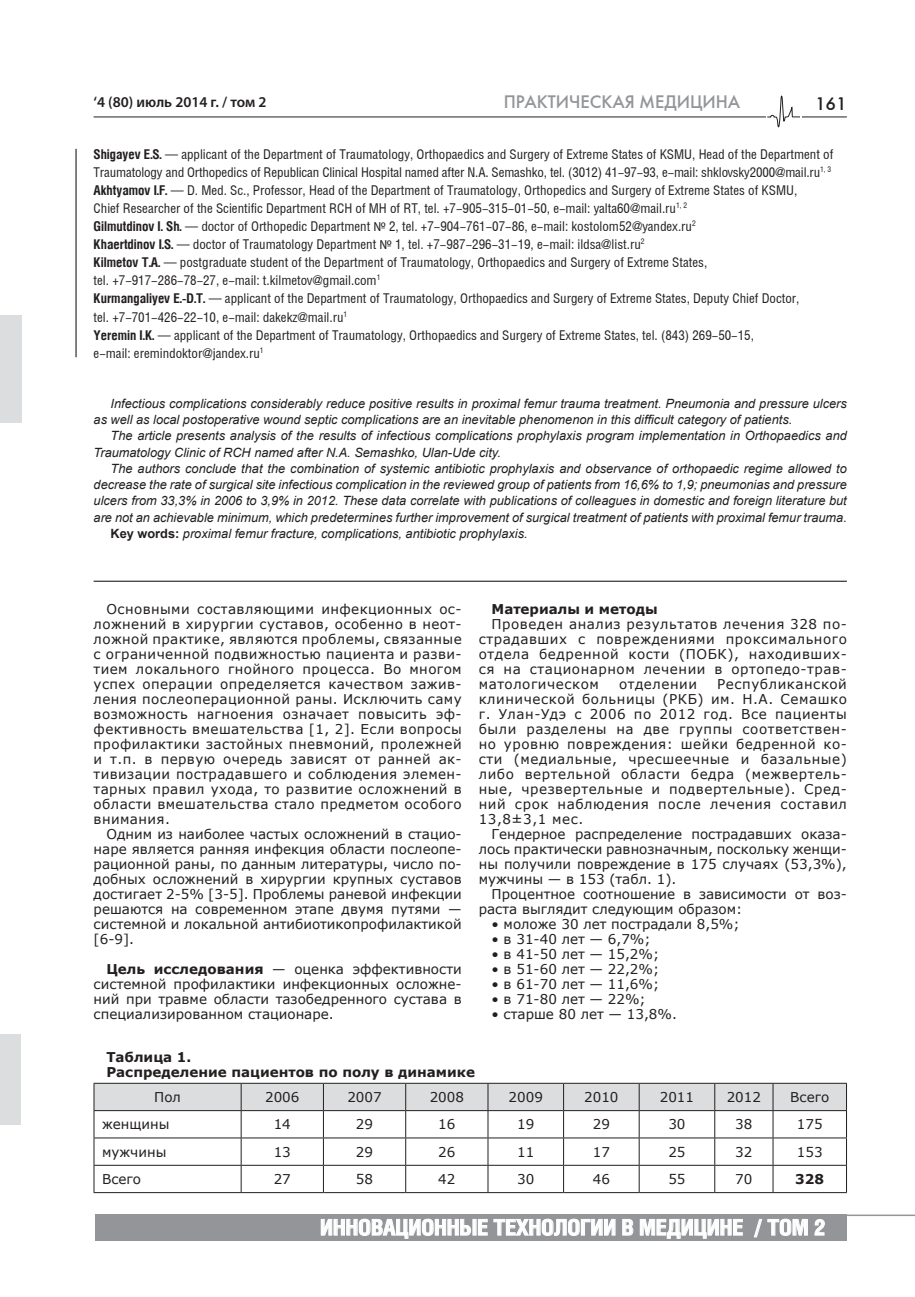
<style>
.page{position:relative;width:915px;height:1297px;background:#fff}
.page>*{position:absolute;margin:0;border:0;box-sizing:border-box;transform-origin:0 0}
.t1{font:700 21.75px "Helios Cond";color:#fff;scale:1.05 1}
.t2{font:18px "Futuris C";color:#939598}
.t3{font:18px "Futuris C";color:#231f20}
.t4{font:600 15px "Myriad Pro";color:#231f20}
.t5{font:13.5px/15px "Verdana";color:#231f20;text-align:justify}
.t6{font:13.5px/18px "Helios Cond";color:#231f20}
.t7{font:700 13.5px/15px "Verdana";color:#231f20}
.t8{font:13.5px "Verdana";letter-spacing:.04em;color:#231f20}
.t9{font:italic 12.75px/16.2px "Arial";color:#231f20}
.s1{font-weight:700}
.s2{font-family:"Myriad Pro"}
.s3{font-weight:700;font-style:normal}
</style>
<div class="page">
<hr style="left:94px;top:117px;width:752px;height:1px;background:#231f20">
<div style="left:95px;top:1215px;width:751px;height:26px;background:#939598"></div>
<svg style="left:321px;top:1219px;width:166px;height:19px"></svg>
<svg style="left:493px;top:1219px;width:122px;height:17px"></svg>
<svg style="left:622px;top:1219px;width:11px;height:16px"></svg>
<svg style="left:639px;top:1219px;width:103px;height:19px"></svg>
<svg style="left:754px;top:1219px;width:7px;height:18px"></svg>
<svg style="left:767px;top:1218px;width:40px;height:18px"></svg>
<svg style="left:814px;top:1219px;width:10px;height:16px"></svg>
<hr style="left:645px;top:1214px;width:269px;height:2px;background:#939598">
<div style="left:765px;top:95px;width:35px;height:33px;background:#fff"></div>
<svg style="left:767px;top:95px;width:33px;height:32px"></svg>
<div style="left:0;top:315px;width:22px;height:108px;background:#dcdddf"></div>
<div style="left:0;top:1035px;width:21px;height:90px;background:#dcdddf"></div>
<hr style="left:94px;top:581px;width:752px;height:1px;background:#231f20">
<hr style="left:75px;top:149px;width:2px;height:208px;background:#231f20">
<svg style="left:94px;top:1083px;width:752px;height:109px"></svg>
<hr style="left:94px;top:1192px;width:147px;height:1px;background:#231f20">
<hr style="left:241px;top:1192px;width:82px;height:1px;background:#231f20">
<hr style="left:323px;top:1192px;width:82px;height:1px;background:#231f20">
<hr style="left:405px;top:1192px;width:83px;height:1px;background:#231f20">
<hr style="left:488px;top:1192px;width:75px;height:1px;background:#231f20">
<hr style="left:563px;top:1192px;width:76px;height:1px;background:#231f20">
<hr style="left:639px;top:1192px;width:75px;height:1px;background:#231f20">
<hr style="left:714px;top:1192px;width:58px;height:1px;background:#231f20">
<hr style="left:772px;top:1192px;width:74px;height:1px;background:#231f20">
<h2 class="t2" style="left:503px;top:91px;width:238px">ПРАКТИЧЕСКАЯ МЕДИЦИНА</h2>
<h2 class="t3" style="left:814px;top:93px;width:33px">161</h2>
<p class="t6" style="left:94px;top:145px;width:741px"><span class="s1">Shigayev E.S.</span> — applicant of the Department of Traumatology, Orthopaedics and Surgery of Extreme States of KSMU, Head of the Department of Traumatology and Orthopedics of Republican Clinical Hospital named after N.A. Semashko, tel. (3012) 41-97-93, e-mail: shklovsky2000@mail.ru<sup>1,</sup> <sup>3<br></sup><span class="s1">Akhtyamov I.F.</span> — D. Med. Sc., Professor, Head of the Department of Traumatology, Orthopedics and Surgery of Extreme States of KSMU,<br>Chief Researcher of the Scientific Department RCH of MH of RT, tel. +7-905-315-01-50, e-mail: yalta60@mail.ru<sup>1,</sup> <sup>2<br></sup><span class="s1">Gilmutdinov I. Sh.</span> — doctor of Orthopedic Department <span class="s2">№</span> 2, tel. +7-904-761-07-86, e-mail: kostolom52@yandex.ru<sup>2<br></sup><span class="s1">Khaertdinov I.S.</span> — doctor of Traumatology Department <span class="s2">№</span> 1, tel. +7-987-296-31-19, e-mail: ildsa@list.ru<sup>2<br></sup><span class="s1">Kilmetov T.A.</span> — postgraduate student of the Department of Traumatology, Orthopaedics and Surgery of Extreme States,<br>tel. +7-917-286-78-27, e-mail: t.kilmetov@gmail.com<sup>1<br></sup><span class="s1">Kurmangaliyev E.-D.T.</span> — applicant of the Department of Traumatology, Orthopaedics and Surgery of Extreme States, Deputy Chief Doctor,<br>tel. +7-701-426-22-10, e-mail: dakekz@mail.ru<sup>1<br></sup><span class="s1">Yeremin I.K.</span> — applicant of the Department of Traumatology, Orthopaedics and Surgery of Extreme States, tel. (843) 269-50-15,<br>e-mail: eremindoktor@jandex.ru<sup>1</sup></p>
<p class="t9" style="left:94px;top:396px;width:754px;text-indent:17px">Infectious complications considerably reduce positive results in proximal femur trauma treatment. Pneumonia and pressure ulcers as well as local postoperative wound septic complications are an inevitable phenomenon in this difficult category of patients.</p>
<p class="t9" style="left:94px;top:428px;width:754px;text-indent:17px">The article presents analysis of the results of infectious complications prophylaxis program implementation in Orthopaedics and<br>Traumatology Clinic of RCH named after N.A. Semashko, Ulan-Ude city.</p>
<p class="t9" style="left:111px;top:460px;width:737px">The authors conclude that the combination of systemic antibiotic prophylaxis and observance of orthopaedic regime allowed to</p>
<p class="t9" style="left:94px;top:477px;width:754px">decrease the rate of surgical site infectious complication in the reviewed group of patients from 16,6% to 1,9; pneumonias and pressure</p>
<p class="t9" style="left:94px;top:493px;width:754px">ulcers from 33,3% in 2006 to 3,9% in 2012. These data correlate with publications of colleagues in domestic and foreign literature but</p>
<p class="t9" style="left:94px;top:509px;width:754px">are not an achievable minimum, which predetermines further improvement of surgical treatment of patients with proximal femur trauma.</p>
<p class="t9" style="left:111px;top:525px;width:418px"><span class="s3">Key words:</span> proximal femur fracture, complications, antibiotic prophylaxis.</p>
<p class="t4" style="left:94px;top:92px;width:174px">‘4 (80) июль 2014 г. / том 2</p>
<p class="t5" style="left:94px;top:602px;width:369px;text-indent:13px">Основными составляющими инфекционных ос&shy;ложнений в хирургии суставов, особенно в неот&shy;ложной практике, являются проблемы, связанные с ограниченной подвижностью пациента и разви&shy;тием локального гнойного процесса. Во многом успех операции определяется качеством зажив&shy;ления послеоперационной раны. Исключить саму возможность нагноения означает повысить эф&shy;фективность вмешательства [1, 2]. Если вопросы профилактики застойных пневмоний, пролежней и т.п. в первую очередь зависят от ранней ак&shy;тивизации пострадавшего и соблюдения элемен&shy;тарных правил ухода, то развитие осложнений в области вмешательства стало предметом особого внимания.</p>
<p class="t5" style="left:94px;top:827px;width:369px;text-indent:13px">Одним из наиболее частых осложнений в стацио&shy;наре является ранняя инфекция области послеопе&shy;рационной раны, по данным литературы, число по&shy;добных осложнений в хирургии крупных суставов достигает 2-5% [3-5]. Проблемы раневой инфекции решаются на современном этапе двумя путями — системной и локальной антибиотикопрофилактикой [6-9].</p>
<p class="t5" style="left:94px;top:962px;width:369px;text-indent:13px"><span class="s1">Цель исследования</span> — оценка эффективности системной профилактики инфекционных осложне&shy;ний при травме области тазобедренного сустава в специализированном стационаре.</p>
<p class="t7" style="left:491px;top:602px;width:167px">Материалы и методы</p>
<p class="t5" style="left:478px;top:617px;width:369px;text-indent:13px">Проведен анализ результатов лечения 328 по&shy;страдавших с повреждениями проксимального отдела бедренной кости (ПОБК), находивших&shy;ся на стационарном лечении в ортопедо-трав&shy;матологическом</p>
<p class="t5" style="left:478px;top:677px;width:369px;text-indent:238px">Республиканской клинической больницы (РКБ) им. Н.А. Семашко г. Улан-Удэ с 2006 по 2012 год. Все пациенты были разделены на две группы соответствен&shy;но уровню повреждения: шейки бедренной ко&shy;сти (медиальные, чресшеечные и базальные) либо вертельной области бедра (межвертель&shy;ные, чрезвертельные и подвертельные). Сред&shy;ний срок наблюдения после лечения составил 13,8±3,1 мес.</p>
<p class="t5" style="left:478px;top:827px;width:369px;text-indent:13px">Гендерное распределение пострадавших оказа&shy;лось практически равнозначным, поскольку женщи&shy;ны получили повреждение в 175 случаях (53,3%), мужчины — в 153 (табл. 1).</p>
<p class="t5" style="left:478px;top:887px;width:369px;text-indent:13px">Процентное соотношение в зависимости от воз&shy;раста выглядит следующим образом:</p>
<p class="t5" style="left:491px;top:917px;width:249px">• моложе 30 лет пострадали 8,5%;</p>
<p class="t5" style="left:491px;top:932px;width:160px">• в 31-40 лет — 6,7%;</p>
<p class="t5" style="left:491px;top:947px;width:169px">• в 41-50 лет — 15,2%;</p>
<p class="t5" style="left:491px;top:962px;width:169px">• в 51-60 лет — 22,2%;</p>
<p class="t5" style="left:491px;top:977px;width:169px">• в 61-70 лет — 11,6%;</p>
<p class="t5" style="left:491px;top:992px;width:156px">• в 71-80 лет — 22%;</p>
<p class="t5" style="left:491px;top:1007px;width:187px">• старше 80 лет — 13,8%.</p>
<p class="t8" style="left:618px;top:675px;width:79px">отделении</p>
<p class="t7" style="left:106px;top:1049px;width:370px">Таблица 1.<br>Распределение пациентов по полу в динамике</p>
<p class="t5" style="left:154px;top:1089px;width:28px">Пол</p>
<p class="t5" style="left:265px;top:1089px;width:36px">2006</p>
<p class="t5" style="left:347px;top:1089px;width:36px">2007</p>
<p class="t5" style="left:429px;top:1089px;width:36px">2008</p>
<p class="t5" style="left:508px;top:1089px;width:36px">2009</p>
<p class="t5" style="left:584px;top:1089px;width:36px">2010</p>
<p class="t5" style="left:659px;top:1089px;width:36px">2011</p>
<p class="t5" style="left:726px;top:1089px;width:36px">2012</p>
<p class="t5" style="left:790px;top:1089px;width:41px">Всего</p>
<p class="t5" style="left:102px;top:1117px;width:69px">женщины</p>
<p class="t5" style="left:273px;top:1117px;width:19px">14</p>
<p class="t5" style="left:356px;top:1117px;width:19px">29</p>
<p class="t5" style="left:438px;top:1117px;width:19px">16</p>
<p class="t5" style="left:517px;top:1117px;width:19px">19</p>
<p class="t5" style="left:592px;top:1117px;width:19px">29</p>
<p class="t5" style="left:668px;top:1117px;width:19px">30</p>
<p class="t5" style="left:735px;top:1117px;width:19px">38</p>
<p class="t5" style="left:796px;top:1117px;width:27px">175</p>
<p class="t5" style="left:102px;top:1144px;width:66px">мужчины</p>
<p class="t5" style="left:273px;top:1144px;width:19px">13</p>
<p class="t5" style="left:356px;top:1144px;width:19px">29</p>
<p class="t5" style="left:438px;top:1144px;width:19px">26</p>
<p class="t5" style="left:517px;top:1144px;width:19px">11</p>
<p class="t5" style="left:592px;top:1144px;width:19px">17</p>
<p class="t5" style="left:668px;top:1144px;width:19px">25</p>
<p class="t5" style="left:735px;top:1144px;width:19px">32</p>
<p class="t5" style="left:796px;top:1144px;width:27px">153</p>
<p class="t5" style="left:102px;top:1171px;width:41px">Всего</p>
<p class="t5" style="left:273px;top:1171px;width:19px">27</p>
<p class="t5" style="left:356px;top:1171px;width:19px">58</p>
<p class="t5" style="left:438px;top:1171px;width:19px">42</p>
<p class="t5" style="left:517px;top:1171px;width:19px">30</p>
<p class="t5" style="left:592px;top:1171px;width:19px">46</p>
<p class="t5" style="left:668px;top:1171px;width:19px">55</p>
<p class="t5" style="left:735px;top:1171px;width:19px">70</p>
<p class="t7" style="left:795px;top:1171px;width:30px">328</p>
<h1 class="t1" style="left:320px;top:1214px;width:440px">инновационные технологии в медицине / ТОМ</h1>
<h1 class="t1" style="left:813px;top:1214px;width:12px">2</h1>
</div>
